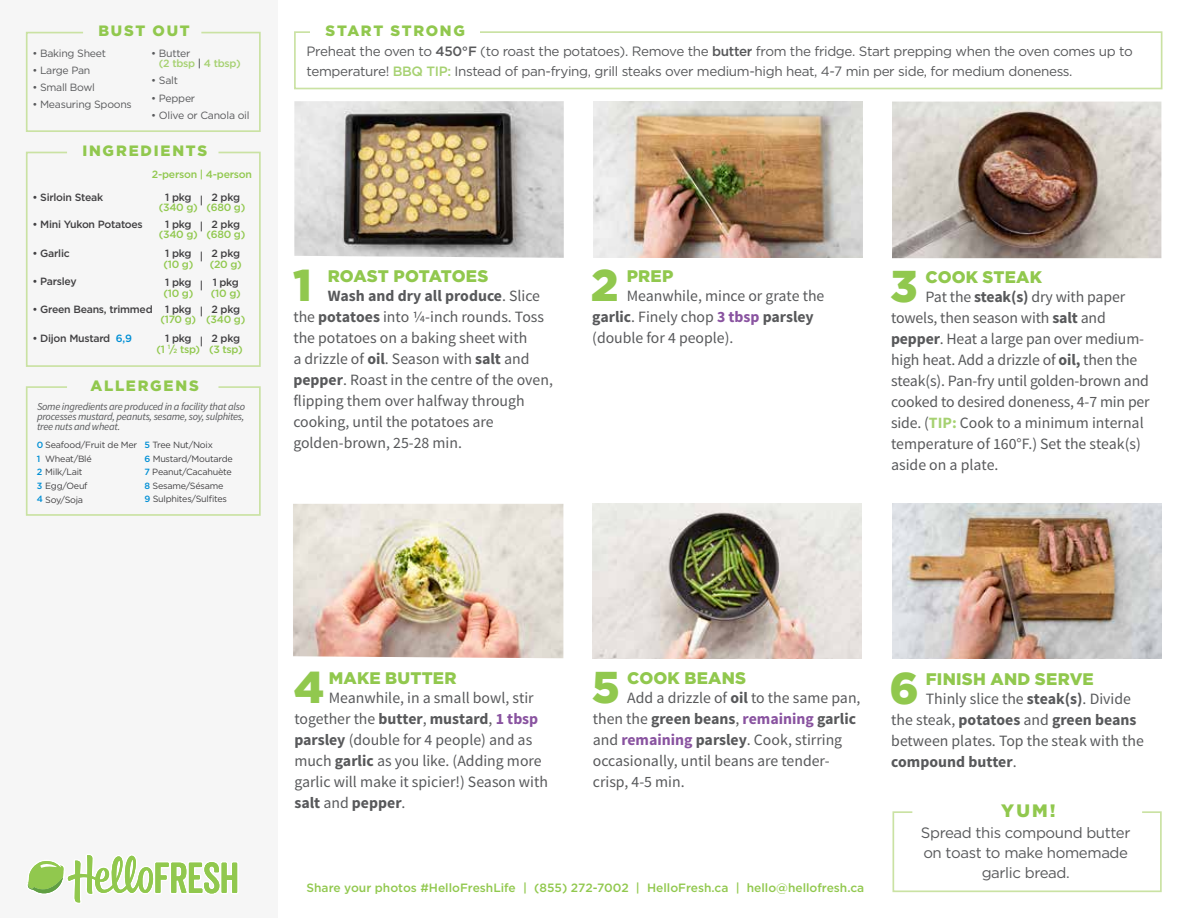
<style>
.page{position:relative;width:1188px;height:918px;background:#fff}
.page>*{position:absolute;margin:0;border:0;box-sizing:border-box;transform-origin:0 0}
.t1{font:900 44.55px "Gotham";color:#91c84e}
.t2{font:900 18px "Gotham";color:#91c84e}
.t3{font:900 16.8px "Gotham";letter-spacing:.01em;color:#91c84e}
.t4{font:15.75px/21px "Source Sans Pro";color:#58595b}
.t5{font:15px/20.1px "Gotham";letter-spacing:-.025em;color:#58595b;text-align:center}
.t6{font:900 15px "Gotham";letter-spacing:.115em;color:#91c84e}
.t7{font:13.5px/19.5px "Gotham";letter-spacing:-.025em;color:#58595b}
.t8{font:500 12px "Gotham";color:#91c84e}
.t9{font:500 10.5px "Gotham";letter-spacing:-.025em;color:#414042}
.t10{font:italic 10.5px/9.8px "Source Sans Pro";letter-spacing:-.025em;color:#58595b;text-align:justify}
.t11{font:500 10.5px/10.5px "Gotham";letter-spacing:-.025em;color:#91c84e;text-align:center}
.t12{font:10.5px "Gotham";letter-spacing:-.025em;color:#58595b}
.t13{font:500 10.5px/10.5px "Gotham";letter-spacing:-.025em;color:#a6d171}
.t14{font:9px/13.5px "Gotham";letter-spacing:-.025em;color:#414042}
.t15{font:500 9px "Gotham";color:#008fd5}
.s1{font-weight:400;color:#58595b}
.s2{color:#58595b}
.s3{color:#008fd5}
.s4{color:#414042}
.s5{font-size:6.15px}
.s6{font-weight:500;color:#008fd5}
.s7{font-weight:500}
.s8{font-weight:500;color:#a6d171}
.s9{font-weight:700}
.s10{font-weight:700;color:#8953a0}
.s11{font-weight:700;color:#a6d171}
</style>
<div class="page">
<div style="left:0;top:0;width:278px;height:918px;background:#f6f6f6"></div>
<img style="left:294px;top:101px;width:270px;height:157px">
<img style="left:593px;top:101px;width:269px;height:157px">
<img style="left:593px;top:504px;width:269px;height:154px">
<img style="left:892px;top:504px;width:269px;height:154px">
<img style="left:293px;top:504px;width:270px;height:154px">
<img style="left:892px;top:102px;width:269px;height:156px">
<svg style="left:25px;top:31px;width:236px;height:101px"></svg>
<svg style="left:26px;top:151px;width:235px;height:216px"></svg>
<svg style="left:25px;top:386px;width:236px;height:130px"></svg>
<div style="left:294px;top:31px;width:868px;height:58px;border:2px solid #cae2a3"></div>
<div style="left:311px;top:26px;width:169px;height:16px;background:#fff"></div>
<svg style="left:27px;top:855px;width:211px;height:48px"></svg>
<svg style="left:892px;top:811px;width:270px;height:82px"></svg>
<p class="t6" style="left:98px;top:22px;width:93px">BUST OUT</p>
<p class="t12" style="left:32px;top:46px;width:75px">• Baking Sheet</p>
<p class="t12" style="left:32px;top:63px;width:59px">• Large Pan</p>
<p class="t12" style="left:32px;top:81px;width:64px">• Small Bowl</p>
<p class="t12" style="left:32px;top:98px;width:101px">• Measuring Spoons</p>
<p class="t13" style="left:159px;top:47px;width:83px;text-indent:-8px"><span class="s1">• Butter<br></span>(2 tbsp <span class="s2">|</span> 4 tbsp)</p>
<p class="t12" style="left:151px;top:74px;width:28px">• Salt</p>
<p class="t12" style="left:151px;top:91px;width:45px">• Pepper</p>
<p class="t12" style="left:151px;top:108px;width:100px">• Olive or Canola oil</p>
<p class="t6" style="left:82px;top:142px;width:126px">INGREDIENTS</p>
<p class="t9" style="left:32px;top:190px;width:72px">• Sirloin Steak</p>
<p class="t11" style="left:152px;top:169px;width:102px">2-person | 4-person</p>
<p class="t9" style="left:165px;top:190px;width:28px">1 pkg</p>
<p class="t11" style="left:159px;top:202px;width:41px">(340 g)</p>
<p class="t9" style="left:212px;top:190px;width:30px">2 pkg</p>
<p class="t11" style="left:206px;top:202px;width:40px">(680 g)</p>
<p class="t9" style="left:200px;top:193px;width:5px">|</p>
<p class="t9" style="left:165px;top:217px;width:28px">1 pkg</p>
<p class="t11" style="left:159px;top:229px;width:41px">(340 g)</p>
<p class="t9" style="left:212px;top:217px;width:30px">2 pkg</p>
<p class="t11" style="left:206px;top:229px;width:40px">(680 g)</p>
<p class="t9" style="left:32px;top:217px;width:112px">• Mini Yukon Potatoes</p>
<p class="t9" style="left:32px;top:247px;width:39px">• Garlic</p>
<p class="t9" style="left:32px;top:275px;width:46px">• Parsley</p>
<p class="t9" style="left:32px;top:302px;width:122px">• Green Beans, trimmed</p>
<p class="t9" style="left:32px;top:331px;width:101px">• Dijon Mustard <span class="s3">6,9</span></p>
<p class="t9" style="left:200px;top:334px;width:5px">|</p>
<p class="t9" style="left:200px;top:220px;width:5px">|</p>
<p class="t9" style="left:165px;top:247px;width:28px">1 pkg</p>
<p class="t11" style="left:163px;top:259px;width:31px">(10 g)</p>
<p class="t9" style="left:212px;top:247px;width:30px">2 pkg</p>
<p class="t11" style="left:210px;top:259px;width:34px">(20 g)</p>
<p class="t9" style="left:200px;top:249px;width:5px">|</p>
<p class="t9" style="left:165px;top:275px;width:28px">1 pkg</p>
<p class="t11" style="left:163px;top:287px;width:31px">(10 g)</p>
<p class="t9" style="left:213px;top:275px;width:28px">1 pkg</p>
<p class="t11" style="left:211px;top:287px;width:31px">(10 g)</p>
<p class="t9" style="left:200px;top:278px;width:5px">|</p>
<p class="t9" style="left:165px;top:302px;width:28px">1 pkg</p>
<p class="t11" style="left:160px;top:314px;width:37px">(170 g)</p>
<p class="t9" style="left:212px;top:302px;width:30px">2 pkg</p>
<p class="t11" style="left:206px;top:314px;width:41px">(340 g)</p>
<p class="t9" style="left:200px;top:305px;width:5px">|</p>
<p class="t11" style="left:157px;top:333px;width:45px"><span class="s4">1 pkg<br></span>(1 <sup>1</sup>/<span class="s5">2</span> tsp)</p>
<p class="t9" style="left:212px;top:332px;width:30px">2 pkg</p>
<p class="t11" style="left:209px;top:344px;width:35px">(3 tsp)</p>
<p class="t6" style="left:91px;top:377px;width:110px">ALLERGENS</p>
<p class="t10" style="left:37px;top:402px;width:210px">Some ingredients are produced in a facility that also processes mustard, peanuts, sesame, soy, sulphites, tree nuts and wheat.</p>
<p class="t14" style="left:37px;top:438px;width:102px"><span class="s6">0</span> Seafood/Fruit de Mer</p>
<p class="t14" style="left:45px;top:452px;width:48px">Wheat/Blé</p>
<p class="t14" style="left:37px;top:465px;width:47px"><span class="s6">2</span> Milk/Lait</p>
<p class="t14" style="left:37px;top:479px;width:52px"><span class="s6">3</span> Egg/Oeuf</p>
<p class="t14" style="left:37px;top:492px;width:48px"><span class="s6">4</span> Soy/Soja</p>
<p class="t14" style="left:145px;top:438px;width:90px"><span class="s6">5</span> Tree Nut/Noix<br><span class="s6">6</span> Mustard/Moutarde<br><span class="s6">7</span> Peanut/Cacahuète<br><span class="s6">8</span> Sesame/Sésame<br><span class="s6">9</span> Sulphites/Sulfites</p>
<p class="t15" style="left:37px;top:453px;width:5px">1</p>
<p class="t6" style="left:326px;top:22px;width:141px">START STRONG</p>
<p class="t7" style="left:307px;top:41px;width:828px">Preheat the oven to <span class="s7">450°F</span> (to roast the potatoes). Remove the <span class="s7">butter</span> from the fridge. Start prepping when the oven comes up to temperature! <span class="s8">BBQ TIP:</span> Instead of pan-frying, grill steaks over medium-high heat, 4-7 min per side, for medium doneness.</p>
<h1 class="t1" style="left:293px;top:259px;width:20px">1</h1>
<p class="t3" style="left:328px;top:266px;width:162px">ROAST POTATOES</p>
<p class="t4" style="left:293px;top:285px;width:261px;text-indent:34px"><span class="s9">Wash and dry all produce</span>. Slice the <span class="s9">potatoes</span> into 1/4-inch rounds. Toss the potatoes on a baking sheet with<br>a drizzle of <span class="s9">oil</span>. Season with <span class="s9">salt</span> and <span class="s9">pepper</span>. Roast in the centre of the oven, flipping them over halfway through cooking, until the potatoes are golden-brown, 25-28 min.</p>
<h1 class="t1" style="left:591px;top:259px;width:29px">2</h1>
<p class="t3" style="left:627px;top:266px;width:48px">PREP</p>
<p class="t4" style="left:592px;top:285px;width:234px;text-indent:34px">Meanwhile, mince or grate the <span class="s9">garlic</span>. Finely chop <span class="s10">3 tbsp</span> <span class="s9">parsley </span>(double for 4 people).</p>
<h1 class="t1" style="left:890px;top:261px;width:29px">3</h1>
<p class="t3" style="left:926px;top:268px;width:118px">COOK STEAK</p>
<p class="t4" style="left:891px;top:287px;width:260px;text-indent:34px">Pat the <span class="s9">steak(s)</span> dry with paper towels, then season with <span class="s9">salt</span> and <span class="s9">pepper</span>. Heat a large pan over medium&shy;high heat. Add a drizzle of <span class="s9">oil,</span> then the steak(s). Pan-fry until golden-brown and cooked to desired doneness, 4-7 min per side. (<span class="s11">TIP:</span> Cook to a minimum internal temperature of 160°F.) Set the steak(s) aside on a plate.</p>
<h1 class="t1" style="left:294px;top:661px;width:32px">4</h1>
<p class="t3" style="left:329px;top:668px;width:129px">MAKE BUTTER</p>
<p class="t4" style="left:294px;top:687px;width:255px;text-indent:34px">Meanwhile, in a small bowl, stir together the <span class="s9">butter</span>, <span class="s9">mustard</span>, <span class="s10">1 tbsp </span><span class="s9">parsley</span> (double for 4 people) and as much <span class="s9">garlic</span> as you like. (Adding more garlic will make it spicier!) Season with <span class="s9">salt</span> and <span class="s9">pepper</span>.</p>
<h1 class="t1" style="left:592px;top:661px;width:30px">5</h1>
<p class="t3" style="left:627px;top:668px;width:120px">COOK BEANS</p>
<p class="t4" style="left:593px;top:687px;width:269px;text-indent:34px">Add a drizzle of <span class="s9">oil</span> to the same pan, then the <span class="s9">green beans</span>, <span class="s10">remaining</span> <span class="s9">garlic </span>and <span class="s10">remaining</span> <span class="s9">parsley</span>. Cook, stirring occasionally, until beans are tender&shy;crisp, 4-5 min.</p>
<p class="t8" style="left:307px;top:880px;width:559px">Share your photos #HelloFreshLife | (855) 272-7002 | HelloFresh.ca | hello@hellofresh.ca</p>
<h1 class="t1" style="left:889px;top:663px;width:31px">6</h1>
<p class="t3" style="left:926px;top:670px;width:170px">FINISH AND SERVE</p>
<p class="t4" style="left:891px;top:689px;width:254px;text-indent:34px">Thinly slice the <span class="s9">steak(s)</span>. Divide the steak, <span class="s9">potatoes</span> and <span class="s9">green beans </span>between plates. Top the steak with the <span class="s9">compound butter</span>.</p>
<p class="t2" style="left:1001px;top:800px;width:56px">YUM!</p>
<p class="t5" style="left:921px;top:822px;width:211px">Spread this compound butter on toast to make homemade garlic bread.</p>
</div>
